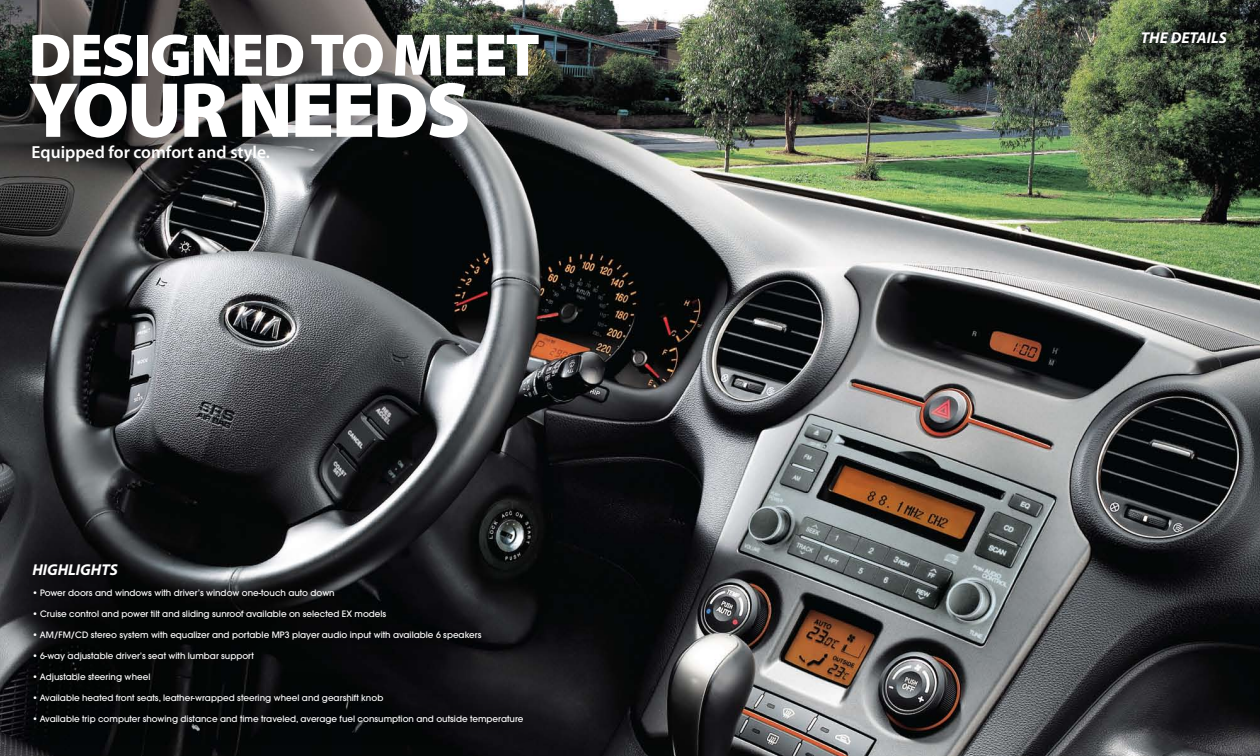
<style>
.page{position:relative;width:1260px;height:756px;background:#fff}
.page>*{position:absolute;margin:0;border:0;box-sizing:border-box;transform-origin:0 0}
.t1{font:900 78.75px "Myriad Pro";letter-spacing:-.03em;color:#fff}
.t2{font:900 60.38px "Myriad Pro";letter-spacing:-.03em;color:#fff}
.t3{font:600 17.5px "Myriad Pro";color:#fff}
.t4{font:italic 700 15.75px "Myriad Pro";color:#fff}
.t5{font:500 8.75px "Avant Garde";color:#fff}
</style>
<div class="page">
<img style="left:0;top:0;width:1260px;height:756px">
<div style="left:1124px;top:14px;width:136px;height:92px;background:#000;opacity:.35"></div>
<div style="left:7px;top:539px;width:625px;height:217px;background:#000;opacity:.35"></div>
<h2 class="t2" style="left:29px;top:15px;width:513px">DESIGNED TO MEET</h2>
<h1 class="t1" style="left:29px;top:58px;width:443px">YOUR NEEDS</h1>
<h3 class="t3" style="left:32px;top:141px;width:240px">Equipped for comfort and style.</h3>
<h3 class="t4" style="left:32px;top:560px;width:87px">HIGHLIGHTS</h3>
<p class="t5" style="left:32px;top:588px;width:304px">• Power doors and windows with driver’s window one-touch auto down</p>
<p class="t5" style="left:32px;top:609px;width:355px">• Cruise control and power tilt and sliding sunroof available on selected EX models</p>
<p class="t5" style="left:32px;top:630px;width:451px">• AM/FM/CD stereo system with equalizer and portable MP3 player audio input with available 6 speakers</p>
<p class="t5" style="left:32px;top:651px;width:223px">• 6-way adjustable driver’s seat with lumbar support</p>
<p class="t5" style="left:32px;top:672px;width:120px">• Adjustable steering wheel</p>
<p class="t5" style="left:32px;top:693px;width:352px">• Available heated front seats, leather-wrapped steering wheel and gearshift knob</p>
<p class="t5" style="left:32px;top:714px;width:493px">• Available trip computer showing distance and time traveled, average fuel consumption and outside temperature</p>
<h3 class="t4" style="left:1141px;top:28px;width:87px">THE DETAILS</h3>
</div>
